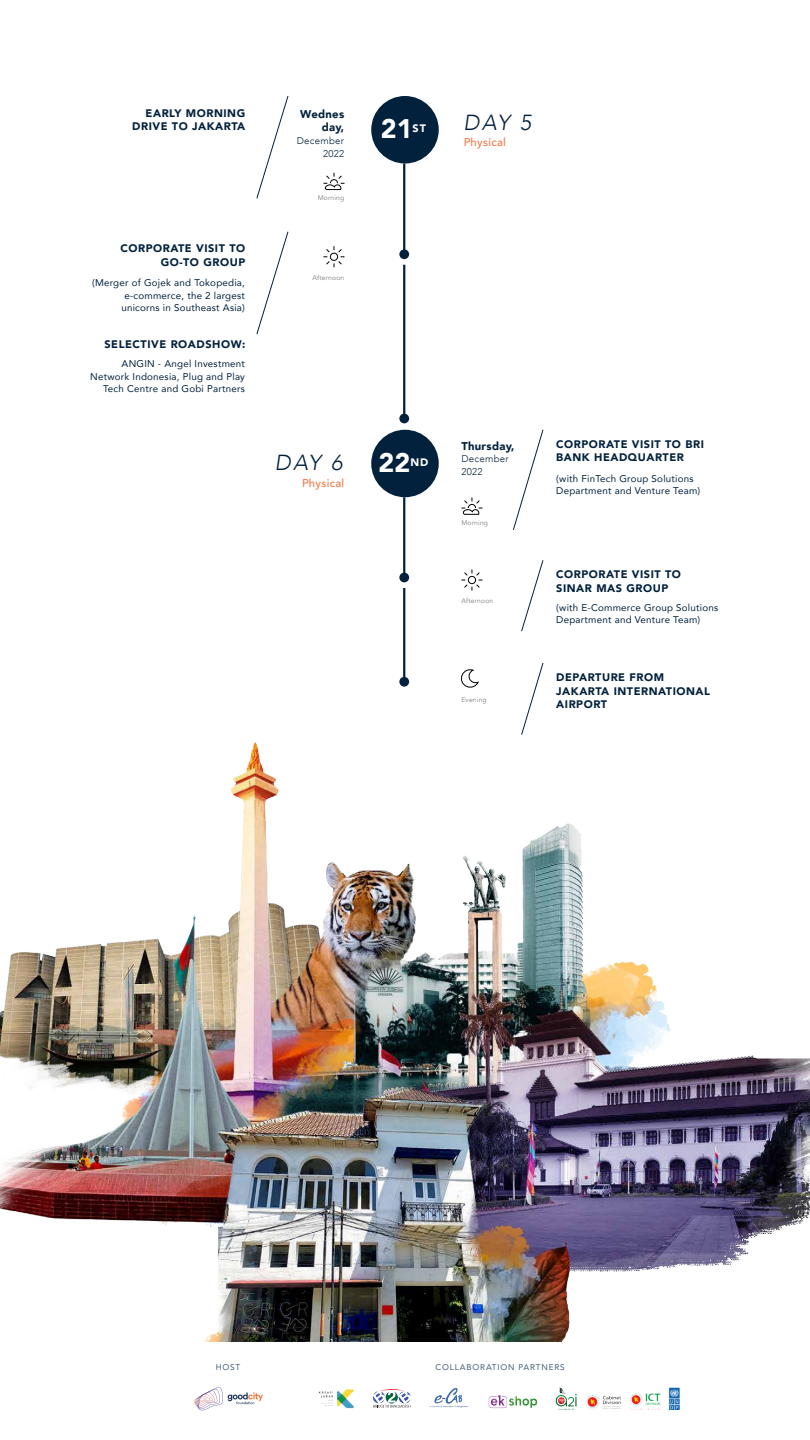
<style>
.page{position:relative;width:810px;height:1440px;background:#fff}
.page>*{position:absolute;margin:0;border:0;box-sizing:border-box;transform-origin:0 0}
.t1{font:900 26.85px "Avenir";color:#fff}
.t2{font:italic 300 21.75px "Avenir";letter-spacing:.065em;color:#02213d}
.t3{font:900 11.25px/12.8px "Avenir";letter-spacing:.025em;color:#02213d;text-align:right}
.t4{font:500 11.25px "Avenir";letter-spacing:.025em;color:#f17742}
.t5{font:900 10.95px/13.5px "Avenir";letter-spacing:.05em;color:#02213d}
.t6{font:900 10.8px "Avenir";color:#fff}
.t7{font:9.75px/12.8px "Avenir";letter-spacing:.025em;color:#02213d;text-align:right}
.t8{font:300 9.75px/12.8px "Avenir";letter-spacing:.025em;color:#02213d}
.t9{font:8.25px "Avenir";letter-spacing:.1em;color:#425b7a}
.t10{font:6.75px "Avenir";letter-spacing:.025em;color:#808080}
</style>
<div class="page">
<img style="left:0;top:742px;width:810px;height:600px">
<svg style="left:256px;top:96px;width:33px;height:103px"></svg>
<svg style="left:513px;top:429px;width:31px;height:101px"></svg>
<svg style="left:461px;top:570px;width:21px;height:21px"></svg>
<svg style="left:323px;top:246px;width:21px;height:21px"></svg>
<svg style="left:323px;top:173px;width:21px;height:18px"></svg>
<svg style="left:461px;top:498px;width:21px;height:17px"></svg>
<svg style="left:256px;top:231px;width:33px;height:104px"></svg>
<div style="left:371px;top:96px;width:68px;height:68px;background:#02213d;border-radius:50%"></div>
<hr style="left:403px;top:164px;width:2px;height:92px;background:#02213d">
<div style="left:399px;top:249px;width:10px;height:10px;background:#02213d;border-radius:50%"></div>
<hr style="left:403px;top:265px;width:2px;height:155px;background:#02213d">
<div style="left:399px;top:414px;width:10px;height:9px;background:#02213d;border-radius:50%"></div>
<div style="left:371px;top:430px;width:68px;height:67px;background:#02213d;border-radius:50%"></div>
<hr style="left:403px;top:497px;width:2px;height:82px;background:#02213d">
<div style="left:399px;top:573px;width:10px;height:9px;background:#02213d;border-radius:50%"></div>
<hr style="left:403px;top:588px;width:2px;height:96px;background:#02213d">
<div style="left:399px;top:677px;width:10px;height:10px;background:#02213d;border-radius:50%"></div>
<svg style="left:521px;top:560px;width:23px;height:72px"></svg>
<svg style="left:521px;top:663px;width:23px;height:72px"></svg>
<svg style="left:461px;top:670px;width:18px;height:18px"></svg>
<svg style="left:194px;top:1387px;width:69px;height:23px"></svg>
<img style="left:319px;top:1389px;width:35px;height:20px">
<img style="left:488px;top:1395px;width:49px;height:13px">
<img style="left:555px;top:1387px;width:125px;height:23px">
<img style="left:430px;top:1387px;width:38px;height:21px">
<svg style="left:373px;top:1389px;width:38px;height:19px"></svg>
<p class="t5" style="left:132px;top:106px;width:115px;text-align:right">EARLY MORNING<br>DRIVE TO JAKARTA</p>
<p class="t5" style="left:120px;top:242px;width:126px;text-align:right">CORPORATE VISIT TO<br>GO-TO GROUP</p>
<p class="t7" style="left:92px;top:276px;width:154px">(Merger of Gojek and Tokopedia, e-commerce, the 2 largest unicorns in Southeast Asia)</p>
<p class="t5" style="left:104px;top:337px;width:142px">SELECTIVE ROADSHOW:</p>
<p class="t7" style="left:90px;top:357px;width:156px">ANGIN - Angel Investment<br>Network Indonesia, Plug and Play<br>Tech Centre and Gobi Partners</p>
<p class="t3" style="left:300px;top:108px;width:46px">Wednes day,</p>
<p class="t8" style="left:297px;top:134px;width:49px;text-align:right">December<br>2022</p>
<p class="t10" style="left:318px;top:194px;width:28px">Morning</p>
<p class="t10" style="left:312px;top:273px;width:33px">Afternoon</p>
<h2 class="t2" style="left:275px;top:450px;width:69px">DAY 6</h2>
<p class="t4" style="left:302px;top:473px;width:44px">Physical</p>
<h1 class="t1" style="left:381px;top:106px;width:33px">21</h1>
<p class="t6" style="left:413px;top:119px;width:15px">ST</p>
<h2 class="t2" style="left:464px;top:109px;width:69px">DAY 5</h2>
<p class="t4" style="left:464px;top:133px;width:44px">Physical</p>
<h1 class="t1" style="left:379px;top:440px;width:33px">22</h1>
<p class="t6" style="left:410px;top:453px;width:20px">ND</p>
<p class="t3" style="left:461px;top:439px;width:55px">Thursday,</p>
<p class="t8" style="left:461px;top:453px;width:49px">December<br>2022</p>
<p class="t10" style="left:461px;top:519px;width:28px">Morning</p>
<p class="t10" style="left:461px;top:597px;width:33px">Afternoon</p>
<p class="t10" style="left:461px;top:696px;width:27px">Evening</p>
<p class="t5" style="left:556px;top:437px;width:149px">CORPORATE VISIT TO BRI<br>BANK HEADQUARTER</p>
<p class="t7" style="left:556px;top:471px;width:146px;text-align:left">(with FinTech Group Solutions<br>Department and Venture Team)</p>
<p class="t5" style="left:556px;top:568px;width:126px">CORPORATE VISIT TO<br>SINAR MAS GROUP</p>
<p class="t7" style="left:556px;top:600px;width:164px;text-align:left">(with E-Commerce Group Solutions<br>Department and Venture Team)</p>
<p class="t5" style="left:556px;top:670px;width:155px">DEPARTURE FROM<br>JAKARTA INTERNATIONAL<br>AIRPORT</p>
<p class="t9" style="left:216px;top:1360px;width:26px">HOST</p>
<p class="t9" style="left:436px;top:1360px;width:131px">COLLABORATION PARTNERS</p>
</div>
